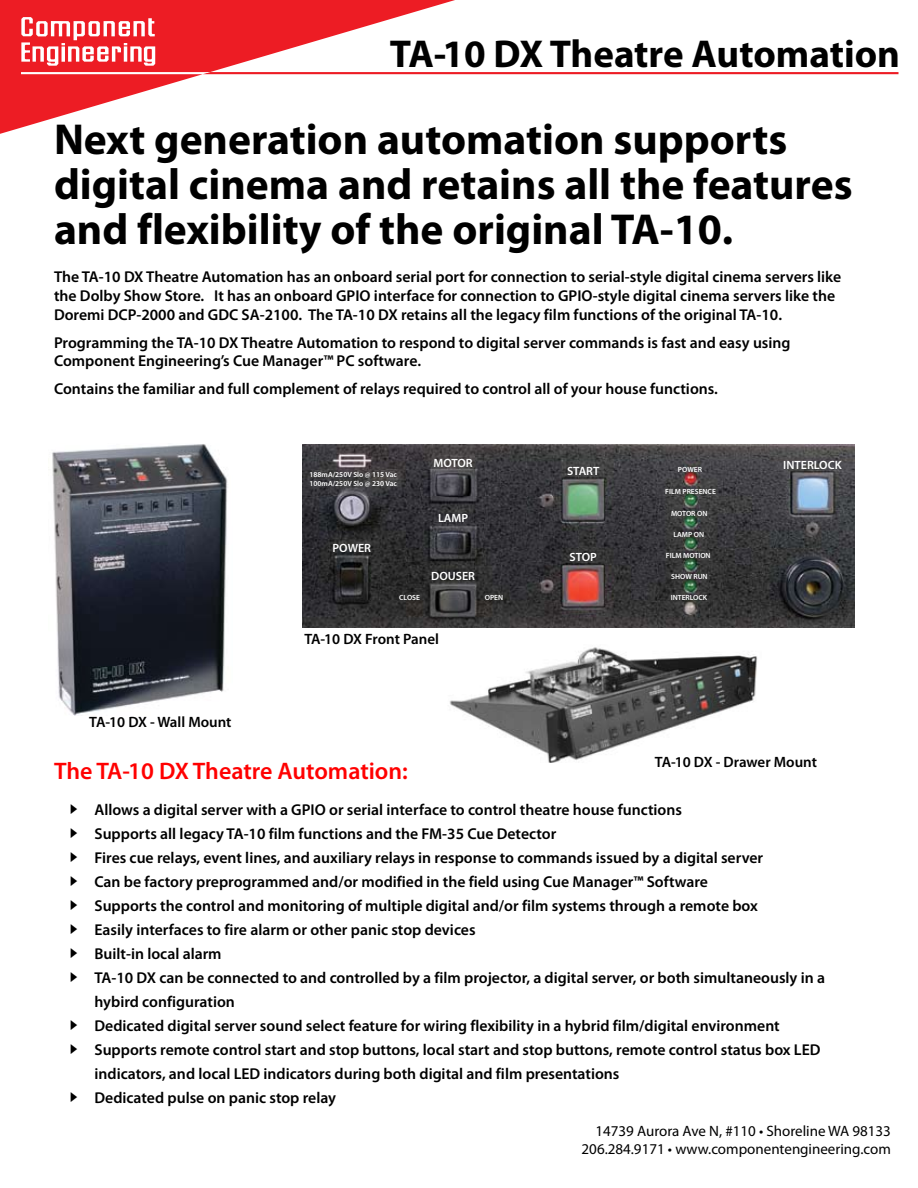
<style>
.page{position:relative;width:918px;height:1188px;background:#fff}
.page>*{position:absolute;margin:0;border:0;box-sizing:border-box;transform-origin:0 0}
.t1{font:700 43.5px/45px "Myriad Pro";color:#000}
.t2{font:700 39px "Myriad Pro";color:#000}
.t3{font:600 24px "Myriad Pro";color:#f00}
.t4{font:600 15.75px/24px "Myriad Pro";color:#000}
.t5{font:15.75px/24px "Webdings";color:#000;text-align:justify;scale:1.3 1}
.t6{font:15px/18px "Myriad Pro";color:#000;text-align:right}
.t7{font:600 15px "Myriad Pro";color:#000}
.t8{font:600 12px "Myriad Pro";color:#fff}
.t9{font:600 7.5px/9px "Myriad Pro";color:#fff}
</style>
<div class="page">
<svg style="left:0;top:0;width:898px;height:134px"></svg>
<img style="left:449px;top:647px;width:309px;height:116px">
<img style="left:52px;top:444px;width:176px;height:272px">
<img style="left:303px;top:444px;width:552px;height:183px">
<h2 class="t2" style="left:390px;top:28px;width:512px">TA-10 DX Theatre Automation</h2>
<h1 class="t1" style="left:54px;top:116px;width:800px">Next generation automation supports digital cinema and retains all the features and flexibility of the original TA-10.</h1>
<p class="t4" style="left:54px;top:267px;width:789px;line-height:18.9px">The TA-10 DX Theatre Automation has an onboard serial port for connection to serial-style digital cinema servers like the Dolby Show Store. It has an onboard GPIO interface for connection to GPIO-style digital cinema servers like the<br>Doremi DCP-2000 and GDC SA-2100. The TA-10 DX retains all the legacy film functions of the original TA-10.</p>
<p class="t4" style="left:54px;top:332px;width:738px;line-height:18.9px">Programming the TA-10 DX Theatre Automation to respond to digital server commands is fast and easy using<br>Component Engineering’s Cue Manager™ PC software.</p>
<p class="t4" style="left:54px;top:377px;width:666px">Contains the familiar and full complement of relays required to control all of your house functions.</p>
<p class="t9" style="left:310px;top:470px;width:89px">188mA/250V Slo @ 115 Vac<br>100mA/250V Slo @ 230 Vac</p>
<p class="t8" style="left:333px;top:540px;width:40px">POWER</p>
<p class="t8" style="left:433px;top:455px;width:41px">MOTOR</p>
<p class="t8" style="left:438px;top:511px;width:32px">LAMP</p>
<p class="t8" style="left:431px;top:568px;width:45px">DOUSER</p>
<p class="t9" style="left:399px;top:593px;width:22px">CLOSE</p>
<p class="t9" style="left:485px;top:593px;width:20px">OPEN</p>
<p class="t7" style="left:89px;top:712px;width:144px">TA-10 DX - Wall Mount</p>
<p class="t7" style="left:304px;top:629px;width:136px">TA-10 DX Front Panel</p>
<h3 class="t3" style="left:54px;top:756px;width:355px">The TA-10 DX Theatre Automation:</h3>
<p class="t8" style="left:567px;top:464px;width:34px">START</p>
<p class="t8" style="left:570px;top:549px;width:29px">STOP</p>
<p class="t9" style="left:678px;top:464px;width:26px">POWER</p>
<p class="t9" style="left:665px;top:486px;width:52px">FILM PRESENCE</p>
<p class="t9" style="left:671px;top:508px;width:38px">MOTOR ON</p>
<p class="t9" style="left:673px;top:529px;width:32px">LAMP ON</p>
<p class="t9" style="left:666px;top:551px;width:46px">FILM MOTION</p>
<p class="t9" style="left:671px;top:572px;width:38px">SHOW RUN</p>
<p class="t9" style="left:671px;top:593px;width:38px">INTERLOCK</p>
<p class="t8" style="left:783px;top:457px;width:60px">INTERLOCK</p>
<p class="t7" style="left:655px;top:753px;width:164px">TA-10 DX - Drawer Mount</p>
<p class="t5" style="left:63px;top:797px;width:17px">✔ ✔ ✔ ✔ ✔ ✔ ✔ ✔</p>
<p class="t4" style="left:94px;top:797px;width:732px">Allows a digital server with a GPIO or serial interface to control theatre house functions<br>Supports all legacy TA-10 film functions and the FM-35 Cue Detector<br>Fires cue relays, event lines, and auxiliary relays in response to commands issued by a digital server<br>Can be factory preprogrammed and/or modified in the field using Cue Manager™ Software<br>Supports the control and monitoring of multiple digital and/or film systems through a remote box<br>Easily interfaces to fire alarm or other panic stop devices<br>Built-in local alarm<br>TA-10 DX can be connected to and controlled by a film projector, a digital server, or both simultaneously in a hybird configuration<br>Dedicated digital server sound select feature for wiring flexibility in a hybrid film/digital environment Supports remote control start and stop buttons, local start and stop buttons, remote control status box LED indicators, and local LED indicators during both digital and film presentations<br>Dedicated pulse on panic stop relay</p>
<p class="t6" style="left:582px;top:1122px;width:311px">14739 Aurora Ave N, #110 • Shoreline WA 98133<br>206.284.9171 • www.componentengineering.com</p>
</div>
